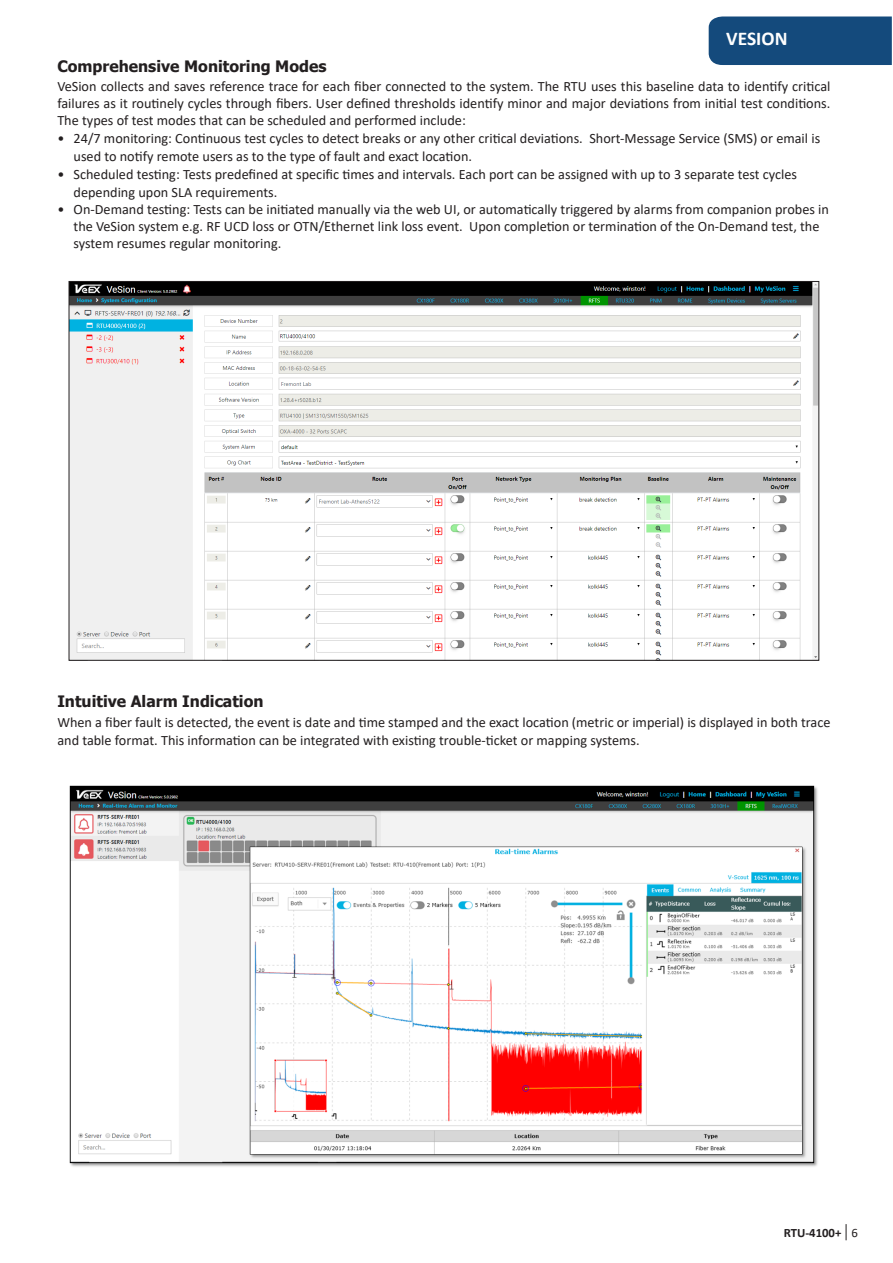
<style>
.page{position:relative;width:893px;height:1263px;background:#fff}
.page>*{position:absolute;margin:0;border:0;box-sizing:border-box;transform-origin:0 0}
.t1{font:700 19.5px "Calibri";color:#fff}
.t2{font:700 15.75px "Tahoma";color:#231f20}
.t3{font:14.25px/17.1px "Calibri";color:#231f20}
.t4{font:700 12.75px "Calibri";color:#231f20}
.s1{font-weight:400}
</style>
<div class="page">
<svg style="left:846px;top:1224px;width:1px;height:16px"></svg>
<div style="left:709px;top:17px;width:183px;height:48px;background:#144a7c"></div>
<img style="left:71px;top:283px;width:746px;height:376px">
<img style="left:69px;top:785px;width:749px;height:382px">
<h1 class="t1" style="left:726px;top:25px;width:63px">VESION</h1>
<p class="t2" style="left:57px;top:55px;width:271px">Comprehensive Monitoring Modes</p>
<p class="t3" style="left:57px;top:77px;width:775px;text-align:justify">VeSion collects and saves reference trace for each fiber connected to the system. The RTU uses this baseline data to identify critical failures as it routinely cycles through fibers. User defined thresholds identify minor and major deviations from initial test conditions.<br>The types of test modes that can be scheduled and performed include:</p>
<p class="t3" style="left:74px;top:129px;width:748px;line-height:18px;text-indent:-16px">• 24/7 monitoring: Continuous test cycles to detect breaks or any other critical deviations. Short-Message Service (SMS) or email is used to notify remote users as to the type of fault and exact location.</p>
<p class="t3" style="left:74px;top:165px;width:725px;line-height:18px;text-indent:-16px">• Scheduled testing: Tests predefined at specific times and intervals. Each port can be assigned with up to 3 separate test cycles depending upon SLA requirements.</p>
<p class="t3" style="left:74px;top:201px;width:757px;text-indent:-16px">• On-Demand testing: Tests can be initiated manually via the web UI, or automatically triggered by alarms from companion probes in the VeSion system e.g. RF UCD loss or OTN/Ethernet link loss event. Upon completion or termination of the On-Demand test, the system resumes regular monitoring.</p>
<p class="t2" style="left:57px;top:690px;width:208px">Intuitive Alarm Indication</p>
<p class="t3" style="left:57px;top:713px;width:775px;line-height:18px">When a fiber fault is detected, the event is date and time stamped and the exact location (metric or imperial) is displayed in both trace and table format. This information can be integrated with existing trouble-ticket or mapping systems.</p>
<p class="t4" style="left:784px;top:1223px;width:76px">RTU-4100+ <span class="s1">6</span></p>
</div>
